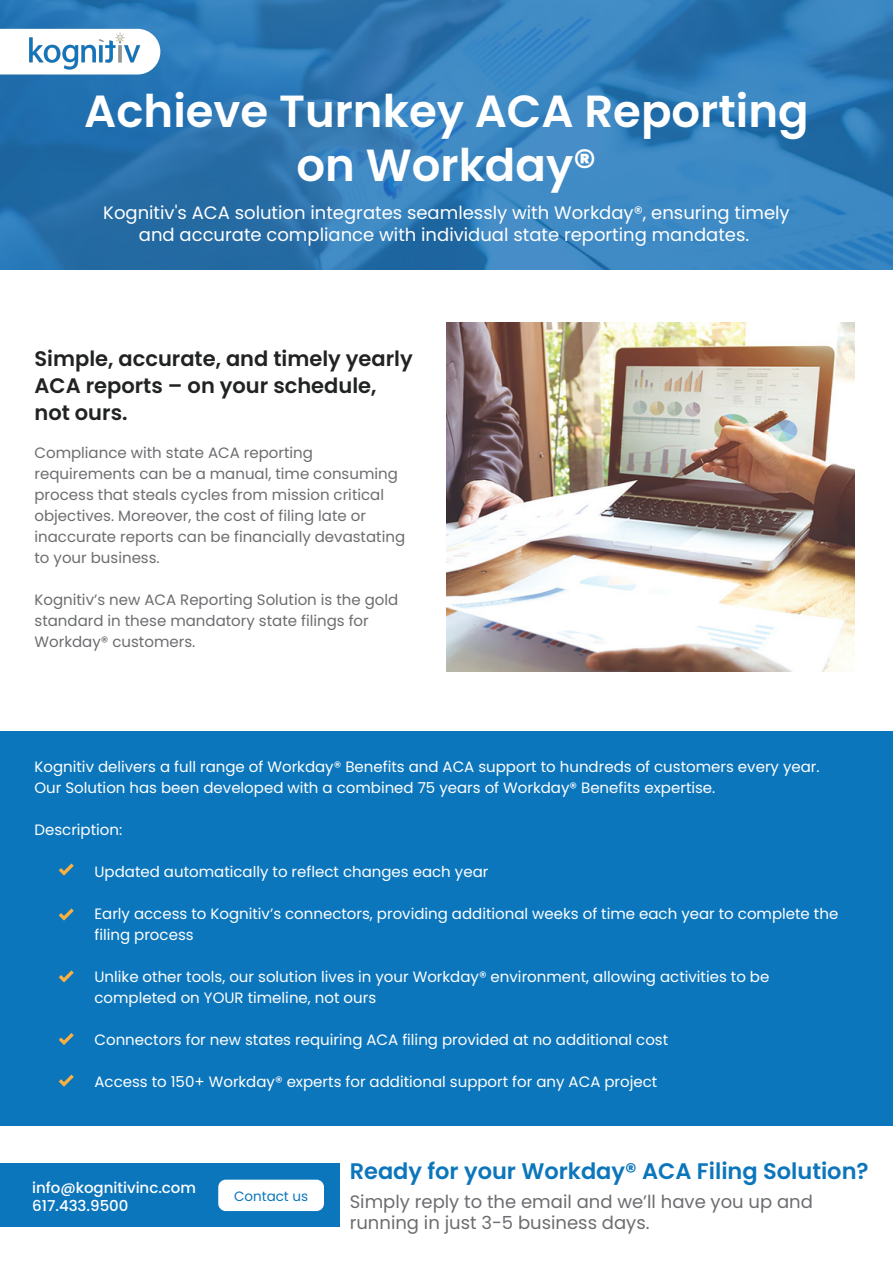
<style>
.page{position:relative;width:893px;height:1263px;background:#fff}
.page>*{position:absolute;margin:0;border:0;box-sizing:border-box;transform-origin:0 0}
.t1{font:600 45px/54px "Poppins";color:#fff;text-align:center}
.t2{font:600 22.5px "Poppins";color:#0c76bc}
.t3{font:600 21px/27px "Poppins";color:#212222}
.t4{font:18px/21.6px "Poppins";color:#fff;text-align:center}
.t5{font:18px/21.6px "Poppins";color:#6c6d70}
.t6{font:15px/21px "Poppins";color:#fff}
.t7{font:15px/21px "Poppins";color:#6c6d70}
.t8{font:500 15px/18px "Poppins";color:#fff}
.t9{font:13.5px "Poppins";color:#0c76bc}
</style>
<div class="page">
<img style="left:0;top:0;width:893px;height:269px">
<svg style="left:0;top:29px;width:160px;height:46px"></svg>
<img style="left:29px;top:31px;width:112px;height:39px">
<div style="left:0;top:1163px;width:339px;height:64px;background:#0c76bc"></div>
<div style="left:0;top:731px;width:893px;height:395px;background:#0c76bc"></div>
<div style="left:218px;top:1180px;width:106px;height:31px;background:#fff;border-radius:8px"></div>
<svg style="left:59px;top:863px;width:15px;height:13px"></svg>
<svg style="left:59px;top:908px;width:15px;height:13px"></svg>
<svg style="left:59px;top:970px;width:15px;height:12px"></svg>
<svg style="left:59px;top:1033px;width:15px;height:12px"></svg>
<svg style="left:59px;top:1074px;width:15px;height:13px"></svg>
<img style="left:446px;top:322px;width:409px;height:349px">
<h1 class="t1" style="left:84px;top:85px;width:726px">Achieve Turnkey ACA Reporting on Workday®</h1>
<p class="t4" style="left:103px;top:202px;width:688px">Kognitiv's ACA solution integrates seamlessly with Workday®, ensuring timely and accurate compliance with individual state reporting mandates.</p>
<h3 class="t3" style="left:34px;top:345px;width:380px">Simple, accurate, and timely yearly<br>ACA reports – on your schedule, not ours.</h3>
<p class="t7" style="left:34px;top:442px;width:372px">Compliance with state ACA reporting requirements can be a manual, time consuming process that steals cycles from mission critical objectives. Moreover, the cost of filing late or inaccurate reports can be financially devastating to your business.</p>
<p class="t7" style="left:34px;top:589px;width:365px">Kognitiv’s new ACA Reporting Solution is the gold standard in these mandatory state filings for<br>Workday® customers.</p>
<p class="t6" style="left:34px;top:756px;width:787px">Kognitiv delivers a full range of Workday® Benefits and ACA support to hundreds of customers every year.<br>Our Solution has been developed with a combined 75 years of Workday® Benefits expertise.</p>
<p class="t6" style="left:34px;top:819px;width:89px">Description:</p>
<p class="t6" style="left:94px;top:861px;width:395px">Updated automatically to reflect changes each year</p>
<p class="t6" style="left:94px;top:903px;width:745px">Early access to Kognitiv’s connectors, providing additional weeks of time each year to complete the filing process</p>
<p class="t6" style="left:94px;top:966px;width:676px">Unlike other tools, our solution lives in your Workday® environment, allowing activities to be completed on YOUR timeline, not ours</p>
<p class="t6" style="left:94px;top:1029px;width:575px">Connectors for new states requiring ACA filing provided at no additional cost</p>
<p class="t6" style="left:94px;top:1071px;width:564px">Access to 150+ Workday® experts for additional support for any ACA project</p>
<p class="t8" style="left:32px;top:1179px;width:166px">info@kognitivinc.com<br>617.433.9500</p>
<p class="t9" style="left:234px;top:1188px;width:76px">Contact us</p>
<h2 class="t2" style="left:350px;top:1158px;width:520px">Ready for your Workday® ACA Filing Solution?</h2>
<p class="t5" style="left:350px;top:1190px;width:465px">Simply reply to the email and we’ll have you up and running in just 3-5 business days.</p>
</div>
